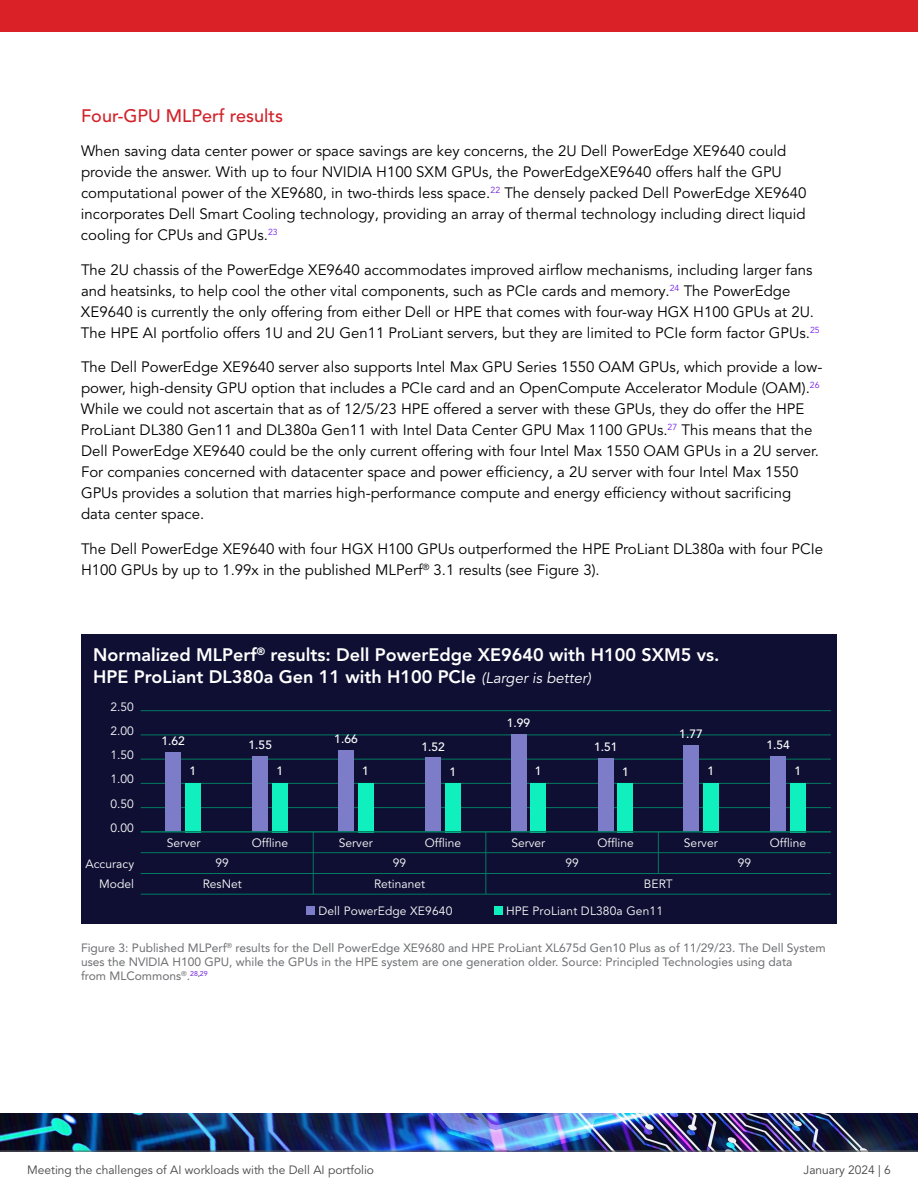
<style>
.page{position:relative;width:918px;height:1188px;background:#fff}
.page>*{position:absolute;margin:0;border:0;box-sizing:border-box;transform-origin:0 0}
.t1{font:800 18px/21.6px "Avenir LT Pro";color:#fff}
.t2{font:500 18px "Avenir LT Pro";color:#d2232a}
.t3{font:15px/21px "Avenir LT Pro";color:#000}
.t4{font:12px/14.4px "Avenir LT Pro";color:#6d6e71}
.t5{font:12px/20.9px "Avenir LT Pro";letter-spacing:.005em;color:#fff;text-align:right}
.t6{font:12px "Avenir LT Pro";color:#464547}
.t7{font:500 12px "Avenir LT Pro";letter-spacing:.005em;color:#fff}
.s1{font-weight:400;font-style:italic;font-size:15px}
</style>
<div class="page">
<div style="left:81px;top:634px;width:756px;height:289px;background:#0f0f34"></div>
<hr style="left:141px;top:852px;width:690px;height:1px;background:#027a60">
<hr style="left:141px;top:873px;width:690px;height:1px;background:#027a60">
<hr style="left:141px;top:710px;width:690px;height:1px;background:#027a60">
<hr style="left:141px;top:735px;width:690px;height:1px;background:#027a60">
<hr style="left:141px;top:759px;width:690px;height:1px;background:#027a60">
<hr style="left:141px;top:783px;width:690px;height:1px;background:#027a60">
<hr style="left:141px;top:807px;width:690px;height:1px;background:#027a60">
<div style="left:494px;top:907px;width:9px;height:8px;background:#0ff0be"></div>
<div style="left:252px;top:756px;width:16px;height:76px;background:#7c7cc9"></div>
<div style="left:272px;top:783px;width:16px;height:49px;background:#0ff0be"></div>
<div style="left:165px;top:753px;width:16px;height:79px;background:#7c7cc9"></div>
<div style="left:185px;top:783px;width:15px;height:49px;background:#0ff0be"></div>
<hr style="left:313px;top:832px;width:1px;height:62px;background:#027a60">
<hr style="left:485px;top:832px;width:1px;height:62px;background:#027a60">
<hr style="left:141px;top:894px;width:690px;height:1px;background:#027a60">
<div style="left:306px;top:907px;width:9px;height:8px;background:#7c7cc9"></div>
<div style="left:425px;top:758px;width:16px;height:74px;background:#7c7cc9"></div>
<div style="left:445px;top:783px;width:16px;height:49px;background:#0ff0be"></div>
<div style="left:338px;top:751px;width:16px;height:81px;background:#7c7cc9"></div>
<div style="left:358px;top:783px;width:15px;height:49px;background:#0ff0be"></div>
<div style="left:598px;top:758px;width:16px;height:74px;background:#7c7cc9"></div>
<div style="left:618px;top:783px;width:15px;height:49px;background:#0ff0be"></div>
<div style="left:511px;top:735px;width:15px;height:97px;background:#7c7cc9"></div>
<div style="left:531px;top:783px;width:15px;height:49px;background:#0ff0be"></div>
<div style="left:770px;top:757px;width:16px;height:75px;background:#7c7cc9"></div>
<div style="left:790px;top:783px;width:16px;height:49px;background:#0ff0be"></div>
<div style="left:683px;top:746px;width:16px;height:86px;background:#7c7cc9"></div>
<div style="left:703px;top:783px;width:15px;height:49px;background:#0ff0be"></div>
<hr style="left:141px;top:831px;width:690px;height:2px;background:#027a60">
<hr style="left:658px;top:832px;width:1px;height:42px;background:#027a60">
<img style="left:0;top:1113px;width:918px;height:38px">
<hr style="left:0;top:1151px;width:918px;height:1px;background:#616264">
<div style="left:0;top:0;width:918px;height:32px;background:#da2128"></div>
<p class="t2" style="left:81px;top:105px;width:204px">Four-GPU MLPerf results</p>
<p class="t3" style="left:81px;top:141px;width:727px">When saving data center power or space savings are key concerns, the 2U Dell PowerEdge XE9640 could provide the answer. With up to four NVIDIA H100 SXM GPUs, the PowerEdgeXE9640 offers half the GPU computational power of the XE9680, in two-thirds less space.<sup>22</sup> The densely packed Dell PowerEdge XE9640 incorporates Dell Smart Cooling technology, providing an array of thermal technology including direct liquid cooling for CPUs and GPUs.<sup>23</sup></p>
<p class="t3" style="left:81px;top:259px;width:740px">The 2U chassis of the PowerEdge XE9640 accommodates improved airflow mechanisms, including larger fans and heatsinks, to help cool the other vital components, such as PCIe cards and memory.<sup>24</sup> The PowerEdge XE9640 is currently the only offering from either Dell or HPE that comes with four-way HGX H100 GPUs at 2U.<br>The HPE AI portfolio offers 1U and 2U Gen11 ProLiant servers, but they are limited to PCIe form factor GPUs.<sup>25</sup></p>
<p class="t3" style="left:81px;top:357px;width:743px">The Dell PowerEdge XE9640 server also supports Intel Max GPU Series 1550 OAM GPUs, which provide a low&shy;power, high-density GPU option that includes a PCIe card and an OpenCompute Accelerator Module (OAM).<sup>26<br></sup>While we could not ascertain that as of 12/5/23 HPE offered a server with these GPUs, they do offer the HPE ProLiant DL380 Gen11 and DL380a Gen11 with Intel Data Center GPU Max 1100 GPUs.<sup>27</sup> This means that the Dell PowerEdge XE9640 could be the only current offering with four Intel Max 1550 OAM GPUs in a 2U server.<br>For companies concerned with datacenter space and power efficiency, a 2U server with four Intel Max 1550<br>GPUs provides a solution that marries high-performance compute and energy efficiency without sacrificing data center space.</p>
<p class="t3" style="left:81px;top:538px;width:744px">The Dell PowerEdge XE9640 with four HGX H100 GPUs outperformed the HPE ProLiant DL380a with four PCIe<br>H100 GPUs by up to 1.99x in the published MLPerf<sup>®</sup> 3.1 results (see Figure 3).</p>
<p class="t1" style="left:93px;top:644px;width:628px">Normalized MLPerf<sup>®</sup> results: Dell PowerEdge XE9640 with H100 SXM5 vs.<br>HPE ProLiant DL380a Gen 11 with H100 PCIe <span class="s1">(Larger is better)</span></p>
<p class="t5" style="left:110px;top:696px;width:25px">2.50</p>
<p class="t5" style="left:110px;top:721px;width:25px">2.00</p>
<p class="t5" style="left:110px;top:745px;width:25px">1.50</p>
<p class="t5" style="left:110px;top:769px;width:25px">1.00</p>
<p class="t5" style="left:110px;top:793px;width:25px">0.50</p>
<p class="t5" style="left:110px;top:818px;width:25px">0.00</p>
<p class="t5" style="left:86px;top:853px;width:50px">Accuracy<br>Model</p>
<p class="t7" style="left:161px;top:734px;width:25px">1.62</p>
<p class="t7" style="left:249px;top:737px;width:25px">1.55</p>
<p class="t7" style="left:334px;top:732px;width:25px">1.66</p>
<p class="t7" style="left:421px;top:739px;width:25px">1.52</p>
<p class="t7" style="left:507px;top:716px;width:25px">1.99</p>
<p class="t7" style="left:594px;top:739px;width:25px">1.51</p>
<p class="t7" style="left:679px;top:727px;width:25px">1.77</p>
<p class="t7" style="left:767px;top:738px;width:25px">1.54</p>
<p class="t7" style="left:189px;top:764px;width:8px">1</p>
<p class="t7" style="left:277px;top:764px;width:8px">1</p>
<p class="t7" style="left:362px;top:764px;width:8px">1</p>
<p class="t7" style="left:450px;top:765px;width:8px">1</p>
<p class="t7" style="left:535px;top:764px;width:8px">1</p>
<p class="t7" style="left:622px;top:765px;width:8px">1</p>
<p class="t7" style="left:707px;top:764px;width:8px">1</p>
<p class="t7" style="left:795px;top:764px;width:8px">1</p>
<p class="t5" style="left:167px;top:832px;width:35px">Server</p>
<p class="t5" style="left:252px;top:832px;width:38px">Offline</p>
<p class="t5" style="left:339px;top:832px;width:35px">Server</p>
<p class="t5" style="left:425px;top:832px;width:38px">Offline</p>
<p class="t5" style="left:512px;top:832px;width:35px">Server</p>
<p class="t5" style="left:598px;top:832px;width:38px">Offline</p>
<p class="t5" style="left:684px;top:832px;width:35px">Server</p>
<p class="t5" style="left:770px;top:832px;width:38px">Offline</p>
<p class="t5" style="left:216px;top:853px;width:15px">99</p>
<p class="t5" style="left:393px;top:853px;width:15px">99</p>
<p class="t5" style="left:565px;top:853px;width:15px">99</p>
<p class="t5" style="left:738px;top:853px;width:15px">99</p>
<p class="t5" style="left:203px;top:874px;width:41px">ResNet</p>
<p class="t5" style="left:374px;top:874px;width:53px">Retinanet</p>
<p class="t5" style="left:644px;top:874px;width:30px">BERT</p>
<p class="t5" style="left:318px;top:901px;width:136px">Dell PowerEdge XE9640</p>
<p class="t5" style="left:506px;top:901px;width:159px">HPE ProLiant DL380a Gen11</p>
<p class="t4" style="left:81px;top:940px;width:746px">Figure 3: Published MLPerf<sup>®</sup> results for the Dell PowerEdge XE9680 and HPE ProLiant XL675d Gen10 Plus as of 11/29/23. The Dell System uses the NVIDIA H100 GPU, while the GPUs in the HPE system are one generation older. Source: Principled Technologies using data<br>from MLCommons<sup>®</sup>.<sup>28</sup><sup>,</sup><sup>29</sup></p>
<p class="t6" style="left:27px;top:1163px;width:349px">Meeting the challenges of AI workloads with the Dell AI portfolio</p>
<p class="t6" style="left:804px;top:1163px;width:89px">January 2024 | 6</p>
</div>
